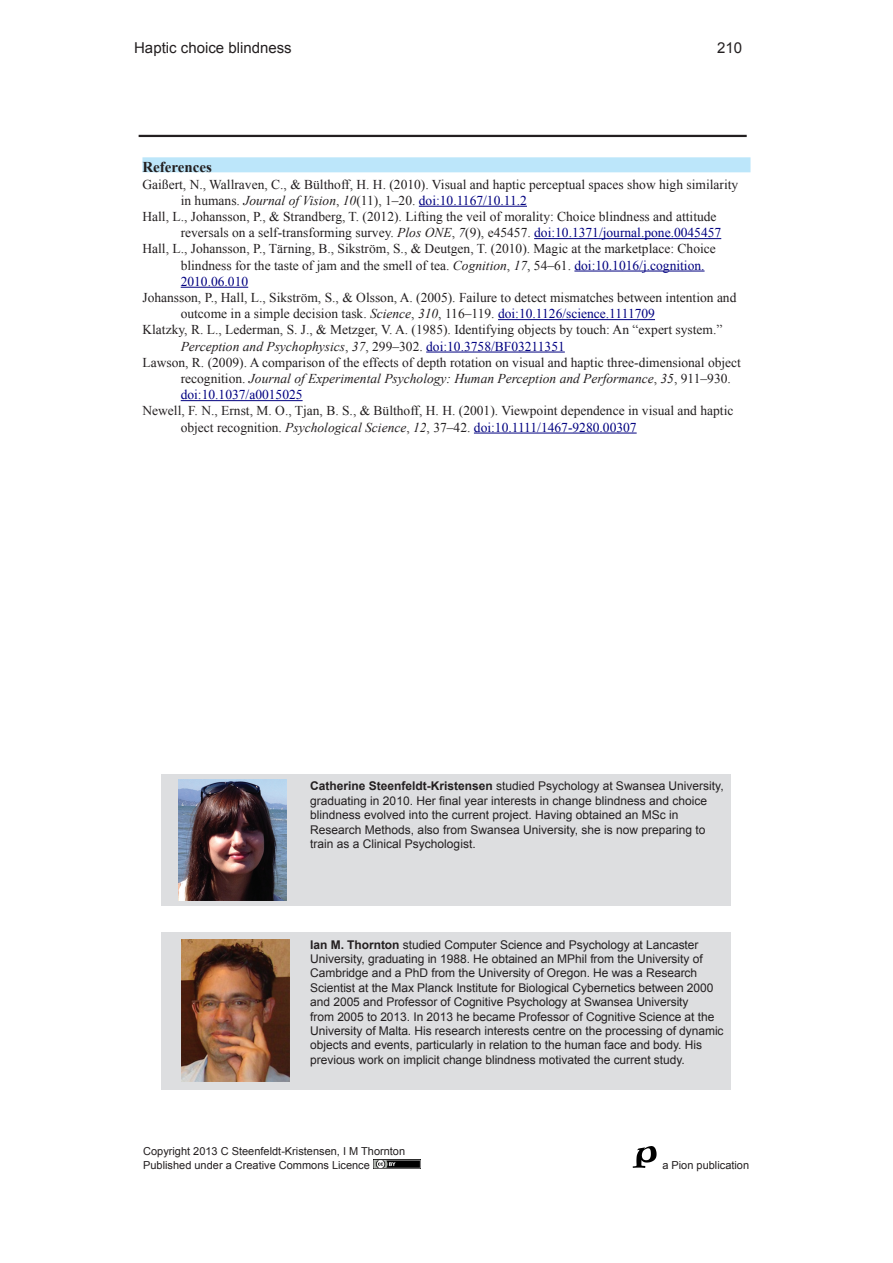
<style>
.page{position:relative;width:893px;height:1263px;background:#fff}
.page>*{position:absolute;margin:0;border:0;box-sizing:border-box;transform-origin:0 0}
.running_heading{font:15px "Arial";color:#231f20}
.Reference_heading{font:700 15px "Times New Roman";color:#231f20}
.references{font:13.5px/16.2px "Times New Roman";color:#231f20}
.author_bio_at_end{font:12px/14.4px "Arial";letter-spacing:-.005em;color:#231f20}
.Copyright{font:10.95px "Arial";color:#231f20}
.s1{font-style:italic}
.s2{color:#000080}
.s3{font-weight:700}
</style>
<div class="page">
<img style="left:373px;top:1159px;width:48px;height:10px">
<svg style="left:633px;top:1146px;width:24px;height:22px"></svg>
<hr style="left:139px;top:135px;width:608px;height:2px;background:#231f20">
<div style="left:142px;top:157px;width:608px;height:15px;background:#bce6fa"></div>
<hr style="left:419px;top:206px;width:108px;height:1px;background:#000080">
<hr style="left:534px;top:238px;width:187px;height:1px;background:#000080">
<hr style="left:574px;top:271px;width:131px;height:1px;background:#000080">
<hr style="left:181px;top:287px;width:67px;height:1px;background:#000080">
<hr style="left:498px;top:319px;width:157px;height:1px;background:#000080">
<hr style="left:426px;top:352px;width:139px;height:1px;background:#000080">
<hr style="left:181px;top:400px;width:122px;height:1px;background:#000080">
<hr style="left:474px;top:433px;width:163px;height:1px;background:#000080">
<div style="left:162px;top:774px;width:569px;height:132px;background:#dddee0"></div>
<img style="left:178px;top:779px;width:108px;height:122px">
<div style="left:162px;top:932px;width:569px;height:157px;background:#dddee0"></div>
<img style="left:182px;top:940px;width:108px;height:142px">
<p class="running_heading" style="left:134px;top:38px;width:159px">Haptic choice blindness</p>
<p class="running_heading" style="left:717px;top:38px;width:27px">210</p>
<p class="Reference_heading" style="left:142px;top:157px;width:71px">References</p>
<p class="references" style="left:181px;top:176px;width:559px;text-indent:-38px">Gaißert, N., Wallraven, C., &amp; Bülthoff, H. H. (2010). Visual and haptic perceptual spaces show high similarity in humans. <span class="s1">Journal of Vision</span>, <span class="s1">10</span>(11), 1–20. <span class="s2">doi:10.1167/10.11.2</span></p>
<p class="references" style="left:181px;top:208px;width:542px;text-indent:-38px">Hall, L., Johansson, P., &amp; Strandberg, T. (2012). Lifting the veil of morality: Choice blindness and attitude reversals on a self-transforming survey. <span class="s1">Plos ONE</span>, <span class="s1">7</span>(9), e45457. <span class="s2">doi:10.1371/journal.pone.0045457</span></p>
<p class="references" style="left:181px;top:240px;width:537px;text-indent:-38px">Hall, L., Johansson, P., Tärning, B., Sikström, S., &amp; Deutgen, T. (2010). Magic at the marketplace: Choice blindness for the taste of jam and the smell of tea. <span class="s1">Cognition</span>, <span class="s1">17</span>, 54–61. <span class="s2">doi:10.1016/j.cognition.<br>2010.06.010</span></p>
<p class="references" style="left:181px;top:289px;width:557px;text-indent:-38px">Johansson, P., Hall, L., Sikström, S., &amp; Olsson, A. (2005). Failure to detect mismatches between intention and outcome in a simple decision task. <span class="s1">Science</span>, <span class="s1">310</span>, 116–119. <span class="s2">doi:10.1126/science.1111709</span></p>
<p class="references" style="left:181px;top:321px;width:543px;text-indent:-38px">Klatzky, R. L., Lederman, S. J., &amp; Metzger, V. A. (1985). Identifying objects by touch: An “expert system.”<br><span class="s1">Perception and Psychophysics</span>, <span class="s1">37</span>, 299–302. <span class="s2">doi:10.3758/BF03211351</span></p>
<p class="references" style="left:181px;top:354px;width:562px;text-indent:-38px">Lawson, R. (2009). A comparison of the effects of depth rotation on visual and haptic three-dimensional object recognition. <span class="s1">Journal of Experimental Psychology: Human Perception and Performance</span>, <span class="s1">35</span>, 911–930. <span class="s2">doi:10.1037/a0015025</span></p>
<p class="references" style="left:181px;top:402px;width:554px;text-indent:-38px">Newell, F. N., Ernst, M. O., Tjan, B. S., &amp; Bülthoff, H. H. (2001). Viewpoint dependence in visual and haptic object recognition. <span class="s1">Psychological Science</span>, <span class="s1">12</span>, 37–42. <span class="s2">doi:10.1111/1467-9280.00307</span></p>
<p class="author_bio_at_end" style="left:310px;top:779px;width:415px"><span class="s3">Catherine Steenfeldt-Kristensen</span> studied Psychology at Swansea University, graduating in 2010. Her final year interests in change blindness and choice blindness evolved into the current project. Having obtained an MSc in Research Methods, also from Swansea University, she is now preparing to train as a Clinical Psychologist.</p>
<p class="author_bio_at_end" style="left:310px;top:937px;width:415px"><span class="s3">Ian M. Thornton</span> studied Computer Science and Psychology at Lancaster University, graduating in 1988. He obtained an MPhil from the University of Cambridge and a PhD from the University of Oregon. He was a Research Scientist at the Max Planck Institute for Biological Cybernetics between 2000 and 2005 and Professor of Cognitive Psychology at Swansea University<br>from 2005 to 2013. In 2013 he became Professor of Cognitive Science at the University of Malta. His research interests centre on the processing of dynamic objects and events, particularly in relation to the human face and body. His previous work on implicit change blindness motivated the current study.</p>
<p class="Copyright" style="left:143px;top:1144px;width:263px">Copyright 2013 C Steenfeldt-Kristensen, I M Thornton</p>
<p class="Copyright" style="left:143px;top:1158px;width:228px">Published under a Creative Commons Licence</p>
<p class="Copyright" style="left:662px;top:1158px;width:88px">a Pion publication</p>
</div>
